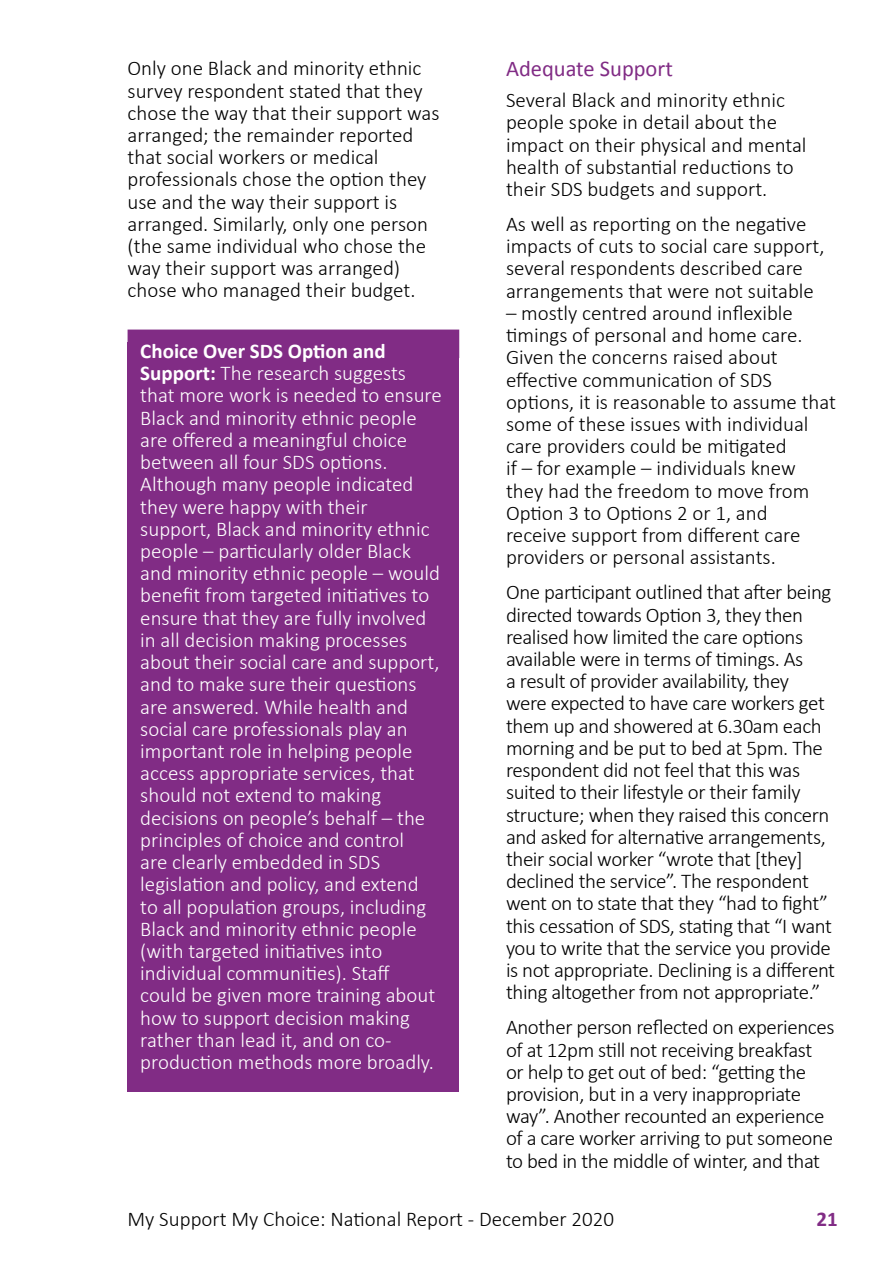
<style>
.page{position:relative;width:893px;height:1263px;background:#fff}
.page>*{position:absolute;margin:0;border:0;box-sizing:border-box;transform-origin:0 0}
.t1{font:22.5px "Calibri";color:#812c85}
.t2{font:300 21px/22.2px "Calibri";letter-spacing:-.015em;color:#000}
.t3{font:300 21px/22.2px "Calibri";color:#fff}
.t4{font:700 21px "Calibri";color:#812c85}
.s1{font-weight:700}
</style>
<div class="page">
<div style="left:128px;top:342px;width:331px;height:749px;background:#812c85"></div>
<div style="left:128px;top:330px;width:331px;height:28px;background:#812c85"></div>
<p class="t2" style="left:128px;top:56px;width:313px">Only one Black and minority ethnic survey respondent stated that they chose the way that their support was arranged; the remainder reported that social workers or medical professionals chose the option they use and the way their support is arranged. Similarly, only one person (the same individual who chose the way their support was arranged) chose who managed their budget.</p>
<p class="t3" style="left:140px;top:339px;width:303px"><span class="s1">Choice Over SDS Option and<br>Support:</span> The research suggests that more work is needed to ensure<br>Black and minority ethnic people are offered a meaningful choice between all four SDS options.<br>Although many people indicated they were happy with their support, Black and minority ethnic people – particularly older Black and minority ethnic people – would benefit from targeted initiatives to ensure that they are fully involved in all decision making processes about their social care and support, and to make sure their questions are answered. While health and social care professionals play an important role in helping people access appropriate services, that should not extend to making decisions on people’s behalf – the principles of choice and control<br>are clearly embedded in SDS legislation and policy, and extend<br>to all population groups, including<br>Black and minority ethnic people (with targeted initiatives into individual communities). Staff<br>could be given more training about how to support decision making rather than lead it, and on co&shy;production methods more broadly.</p>
<p class="t1" style="left:506px;top:55px;width:168px">Adequate Support</p>
<p class="t2" style="left:506px;top:88px;width:302px">Several Black and minority ethnic people spoke in detail about the impact on their physical and mental health of substantial reductions to their SDS budgets and support.</p>
<p class="t2" style="left:506px;top:212px;width:320px">As well as reporting on the negative impacts of cuts to social care support, several respondents described care arrangements that were not suitable</p>
<p class="t2" style="left:506px;top:301px;width:332px">– mostly centred around inflexible timings of personal and home care.<br>Given the concerns raised about effective communication of SDS options, it is reasonable to assume that some of these issues with individual care providers could be mitigated<br>if – for example – individuals knew they had the freedom to move from Option 3 to Options 2 or 1, and<br>receive support from different care providers or personal assistants.</p>
<p class="t2" style="left:506px;top:580px;width:331px">One participant outlined that after being directed towards Option 3, they then realised how limited the care options available were in terms of timings. As<br>a result of provider availability, they were expected to have care workers get them up and showered at 6.30am each morning and be put to bed at 5pm. The respondent did not feel that this was suited to their lifestyle or their family structure; when they raised this concern and asked for alternative arrangements, their social worker “wrote that [they] declined the service”. The respondent went on to state that they “had to fight” this cessation of SDS, stating that “I want you to write that the service you provide is not appropriate. Declining is a different thing altogether from not appropriate.”</p>
<p class="t2" style="left:506px;top:1015px;width:330px">Another person reflected on experiences of at 12pm still not receiving breakfast or help to get out of bed: “getting the provision, but in a very inappropriate way”. Another recounted an experience of a care worker arriving to put someone to bed in the middle of winter, and that</p>
<p class="t2" style="left:128px;top:1207px;width:488px">My Support My Choice: National Report - December 2020</p>
<p class="t4" style="left:816px;top:1206px;width:23px">21</p>
</div>
